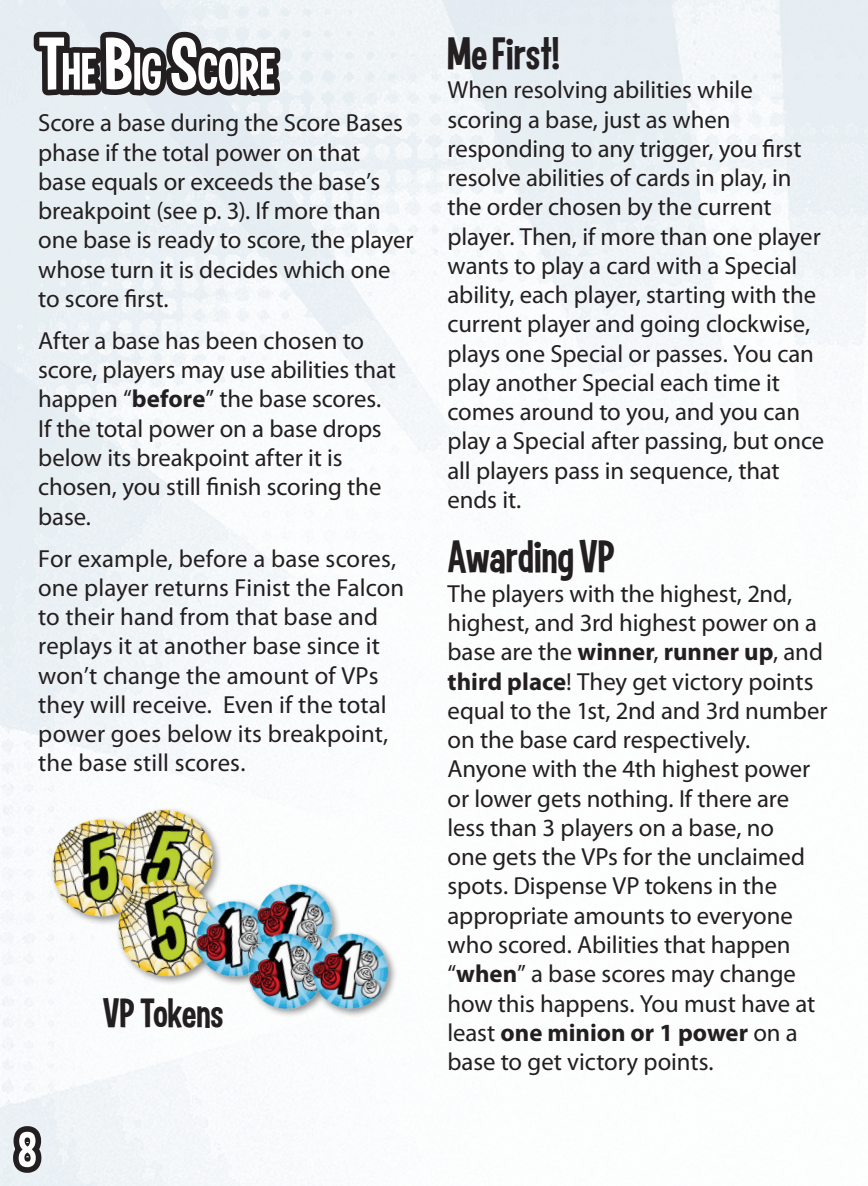
<style>
.page{position:relative;width:868px;height:1186px;background:#fff}
.page>*{position:absolute;margin:0;border:0;box-sizing:border-box;transform-origin:0 0}
.t1{font:56.7px "Curse Casual JVE";color:#fff}
.t2{font:54px "Curse Casual JVE";color:#fff}
.t3{font:49.5px "Curse Casual JVE";color:#231f20}
.t4{font:44.55px "Curse Casual JVE";color:#231f20}
.t5{font:24.75px/29.2px "Myriad Pro";color:#231f20}
.s1{font-size:81px}
.s2{font-weight:700}
</style>
<div class="page">
<svg style="left:7px;top:1120px;width:44px;height:58px;background:#929497"></svg>
<svg style="left:28px;top:23px;width:258px;height:83px;background:#757678"></svg>
<img style="left:38px;top:806px;width:60px;height:126px">
<img style="left:98px;top:794px;width:132px;height:66px">
<img style="left:98px;top:860px;width:139px;height:138px">
<img style="left:183px;top:889px;width:57px;height:100px">
<img style="left:240px;top:869px;width:106px;height:56px">
<img style="left:230px;top:916px;width:111px;height:111px">
<div style="left:309px;top:930px;width:89px;height:88px;background:#fcfdfd"></div>
<img style="left:303px;top:925px;width:92px;height:92px">
<h1 class="t1" style="left:38px;top:42px;width:239px"><span class="s1">T</span>HE<span class="s1">B</span>IG <span class="s1">S</span>CORE</h1>
<p class="t5" style="left:38px;top:108px;width:377px">Score a base during the Score Bases phase if the total power on that base equals or exceeds the base’s breakpoint (see p. 3). If more than one base is ready to score, the player whose turn it is decides which one to score first.</p>
<p class="t5" style="left:38px;top:325px;width:359px">After a base has been chosen to score, players may use abilities that happen “<span class="s2">before</span>” the base scores.<br>If the total power on a base drops below its breakpoint after it is chosen, you still finish scoring the base.</p>
<p class="t5" style="left:38px;top:543px;width:367px">For example, before a base scores, one player returns Finist the Falcon to their hand from that base and replays it at another base since it won’t change the amount of VPs they will receive. Even if the total power goes below its breakpoint, the base still scores.</p>
<h2 class="t2" style="left:18px;top:1121px;width:20px">8</h2>
<h3 class="t4" style="left:102px;top:989px;width:122px">VP Tokens</h3>
<h3 class="t3" style="left:447px;top:28px;width:114px">Me First!</h3>
<p class="t5" style="left:447px;top:75px;width:378px">When resolving abilities while scoring a base, just as when responding to any trigger, you first resolve abilities of cards in play, in the order chosen by the current player. Then, if more than one player wants to play a card with a Special ability, each player, starting with the current player and going clockwise, plays one Special or passes. You can play another Special each time it comes around to you, and you can play a Special after passing, but once all players pass in sequence, that ends it.</p>
<h3 class="t3" style="left:447px;top:531px;width:170px">Awarding VP</h3>
<p class="t5" style="left:447px;top:578px;width:381px">The players with the highest, 2nd, highest, and 3rd highest power on a base are the <span class="s2">winner</span>, <span class="s2">runner up</span>, and <span class="s2">third place</span>! They get victory points equal to the 1st, 2nd and 3rd number on the base card respectively.<br>Anyone with the 4th highest power or lower gets nothing. If there are less than 3 players on a base, no<br>one gets the VPs for the unclaimed spots. Dispense VP tokens in the appropriate amounts to everyone who scored. Abilities that happen “<span class="s2">when</span>” a base scores may change how this happens. You must have at least <span class="s2">one minion or 1 power</span> on a base to get victory points.</p>
</div>
